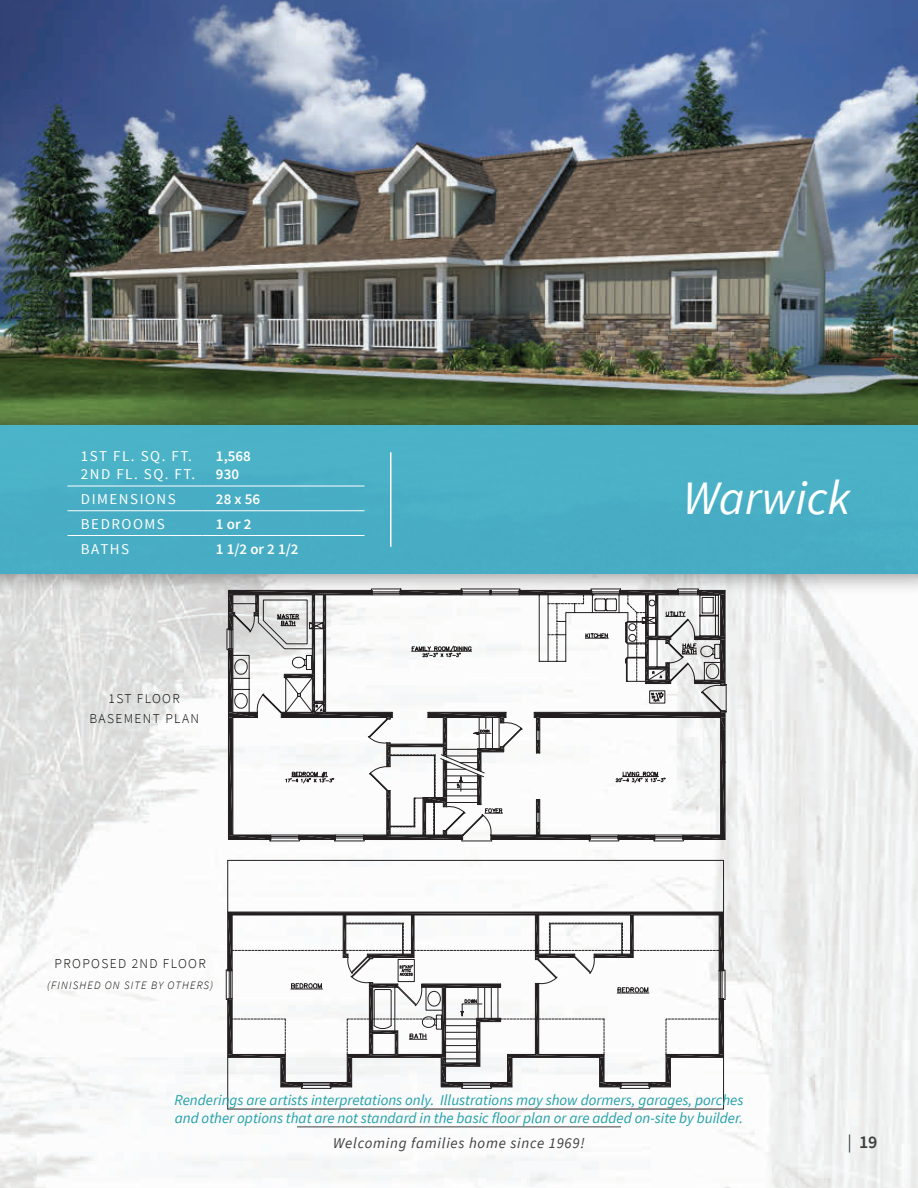
<style>
.page{position:relative;width:918px;height:1188px;background:#fff}
.page>*{position:absolute;margin:0;border:0;box-sizing:border-box;transform-origin:0 0}
.t1{font:italic 48px "Source Sans Pro";color:#fff}
.t2{font:600 18px "Source Sans Pro";color:#3e3e3f}
.t3{font:italic 15px/18px "Source Sans Pro";color:#21a0a8}
.t4{font:15px/18px "Source Sans Pro";letter-spacing:.1em;color:#fff}
.t5{font:italic 15px "Source Sans Pro";letter-spacing:.05em;color:#3e3e3f}
.t6{font:600 15px/18px "Source Sans Pro";color:#fff}
.t7{font:300 13.5px "Source Sans Pro";letter-spacing:.1em;color:#040503}
.t8{font:italic 300 11.25px "Source Sans Pro";letter-spacing:.1em;color:#040503}
.s1{font-weight:400}
</style>
<div class="page">
<img style="left:0;top:599px;width:918px;height:589px">
<img style="left:0;top:0;width:918px;height:400px">
<hr style="left:228px;top:1109px;width:496px;height:1px;background:#231f20">
<hr style="left:227px;top:860px;width:1px;height:111px;background:#231f20">
<hr style="left:228px;top:860px;width:496px;height:1px;background:#231f20">
<hr style="left:723px;top:860px;width:1px;height:111px;background:#231f20">
<svg style="left:226px;top:912px;width:499px;height:197px"></svg>
<svg style="left:208px;top:599px;width:536px;height:260px"></svg>
<hr style="left:462px;top:841px;width:30px;height:1px;background:#231f20">
<svg style="left:226px;top:599px;width:500px;height:242px"></svg>
<div style="left:0;top:400px;width:918px;height:199px;background:#231f20;opacity:.4"></div>
<div style="left:0;top:425px;width:918px;height:149px;background:#49afc5"></div>
<hr style="left:390px;top:452px;width:1px;height:95px;background:#fff">
<hr style="left:67px;top:486px;width:135px;height:1px;background:#fff">
<hr style="left:202px;top:486px;width:162px;height:1px;background:#fff">
<hr style="left:67px;top:510px;width:135px;height:1px;background:#fff">
<hr style="left:202px;top:510px;width:162px;height:1px;background:#fff">
<hr style="left:67px;top:535px;width:135px;height:1px;background:#fff">
<hr style="left:202px;top:535px;width:162px;height:1px;background:#fff">
<hr style="left:297px;top:1127px;width:324px;height:1px;background:#3e3e3f">
<p class="t4" style="left:81px;top:448px;width:116px">1ST FL. SQ. FT.<br>2ND FL. SQ. FT.</p>
<p class="t6" style="left:216px;top:448px;width:36px">1,568<br>930</p>
<p class="t4" style="left:81px;top:490px;width:95px">DI MENSIONS</p>
<p class="t6" style="left:216px;top:490px;width:46px">28 x 56</p>
<p class="t4" style="left:81px;top:515px;width:84px">BEDROOMS</p>
<p class="t6" style="left:216px;top:515px;width:37px">1 or 2</p>
<p class="t4" style="left:81px;top:540px;width:39px">BATHS</p>
<p class="t6" style="left:216px;top:540px;width:84px">1 1/2 or 2 1/2</p>
<p class="t7" style="left:109px;top:690px;width:54px">1ST FLOOR</p>
<p class="t7" style="left:89px;top:711px;width:10px">BASEMENT</p>
<p class="t7" style="left:165px;top:711px;width:26px">PLAN</p>
<p class="t7" style="left:54px;top:956px;width:19px">PROPOSED</p>
<p class="t7" style="left:132px;top:956px;width:57px">2ND FLOOR</p>
<p class="t8" style="left:47px;top:978px;width:168px">(FINISHED ON SITE BY OTHERS)</p>
<h1 class="t1" style="left:683px;top:469px;width:169px">Warwick</h1>
<p class="t3" style="left:175px;top:1091px;width:570px">Renderings are artists interpretations only. Illustrations may show dormers, garages, porches and other options that are not standard in the basic floor plan or are added on-site by builder.</p>
<p class="t5" style="left:333px;top:1133px;width:253px">Welcoming families home since 1969!</p>
<p class="t2" style="left:847px;top:1130px;width:32px"><span class="s1">|</span> 19</p>
</div>
